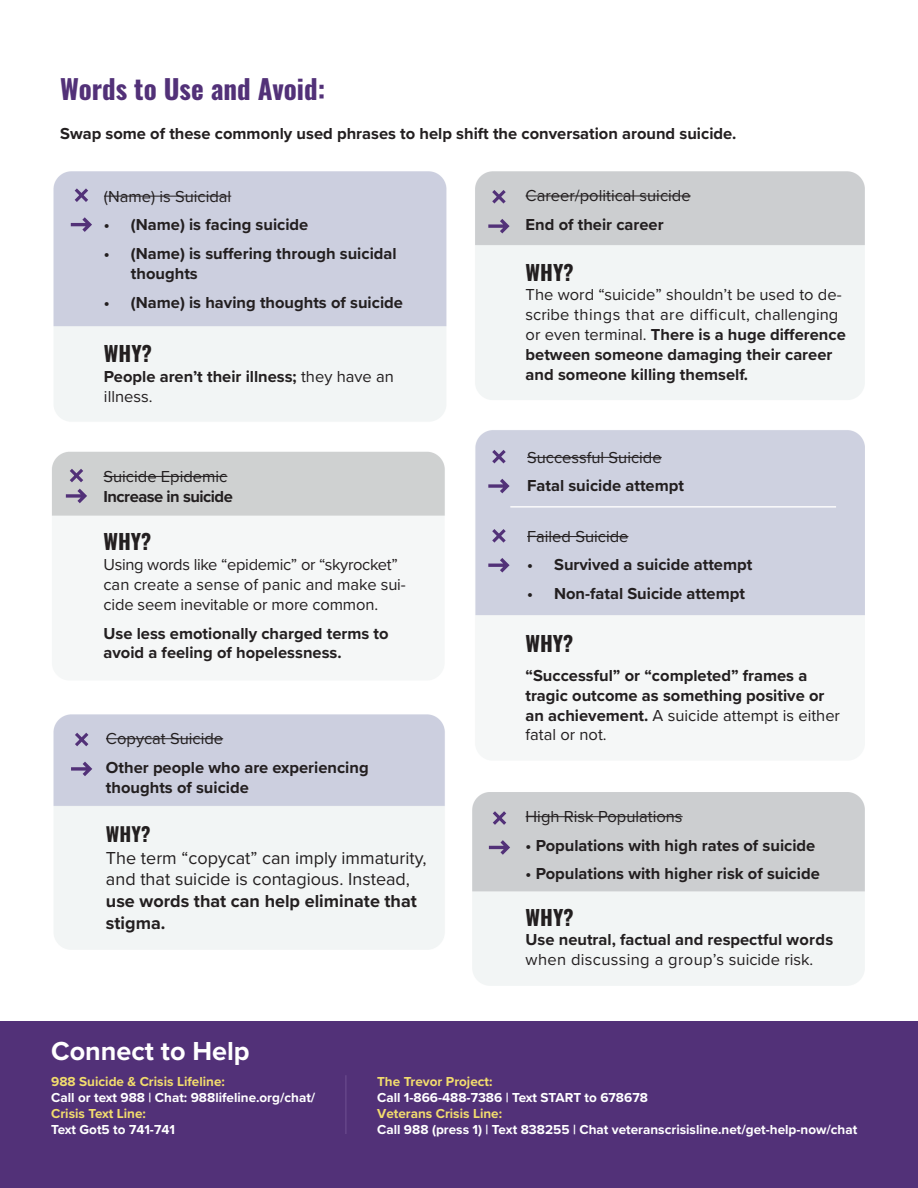
<style>
.page{position:relative;width:918px;height:1188px;background:#fff}
.page>*{position:absolute;margin:0;border:0;box-sizing:border-box;transform-origin:0 0}
.t1{font:700 27px "Oswald";color:#523178}
.t2{font:700 27px "Proxima Nova";color:#fff}
.t3{font:700 21px "Oswald";color:#231f20}
.t4{font:700 19.5px "Oswald";color:#231f20}
.t5{font:18px/21.6px "Proxima Nova";color:#231f20}
.t6{font:700 16.5px/19.8px "Proxima Nova";color:#231f20}
.t7{font:16.5px/19.8px "Proxima Nova";color:#231f20}
.t8{font:700 16.5px/19.8px "Proxima Nova";letter-spacing:-.03em;color:#231f20}
.t9{font:700 13.5px/16.2px "Proxima Nova";color:#fff}
.s1{font-weight:400}
.s2{font-weight:700}
.s3{color:#f3dd6d}
</style>
<div class="page">
<img style="left:0;top:171px;width:918px;height:851px">
<hr style="left:104px;top:196px;width:127px;height:1px;background:#231f20">
<svg style="left:75px;top:188px;width:13px;height:14px"></svg>
<svg style="left:71px;top:217px;width:21px;height:15px"></svg>
<hr style="left:526px;top:196px;width:165px;height:1px;background:#231f20">
<svg style="left:492px;top:190px;width:14px;height:14px"></svg>
<svg style="left:488px;top:219px;width:22px;height:14px"></svg>
<hr style="left:527px;top:457px;width:135px;height:1px;background:#231f20">
<svg style="left:492px;top:450px;width:14px;height:13px"></svg>
<svg style="left:488px;top:479px;width:22px;height:14px"></svg>
<hr style="left:527px;top:536px;width:101px;height:1px;background:#231f20">
<svg style="left:492px;top:529px;width:14px;height:14px"></svg>
<svg style="left:488px;top:558px;width:22px;height:15px"></svg>
<hr style="left:103px;top:476px;width:124px;height:1px;background:#231f20">
<svg style="left:70px;top:469px;width:13px;height:13px"></svg>
<svg style="left:66px;top:489px;width:21px;height:14px"></svg>
<hr style="left:106px;top:738px;width:117px;height:1px;background:#231f20">
<svg style="left:75px;top:733px;width:13px;height:13px"></svg>
<svg style="left:71px;top:762px;width:21px;height:14px"></svg>
<hr style="left:526px;top:816px;width:157px;height:1px;background:#231f20">
<svg style="left:493px;top:811px;width:13px;height:14px"></svg>
<svg style="left:489px;top:840px;width:21px;height:15px"></svg>
<div style="left:0;top:1022px;width:918px;height:166px;background:#523178"></div>
<hr style="left:346px;top:1075px;width:1px;height:59px;background:#6f5091">
<p class="t1" style="left:60px;top:75px;width:267px">Words to Use and Avoid:</p>
<p class="t6" style="left:60px;top:124px;width:678px">Swap some of these commonly used phrases to help shift the conversation around suicide.</p>
<p class="t7" style="left:104px;top:186px;width:129px">(Name) is Suicidal</p>
<p class="t6" style="left:104px;top:215px;width:206px">• (Name) is facing suicide</p>
<p class="t6" style="left:131px;top:243px;width:267px;text-indent:-27px">• (Name) is suffering through suicidal thoughts</p>
<p class="t6" style="left:104px;top:292px;width:301px">• (Name) is having thoughts of suicide</p>
<p class="t3" style="left:104px;top:343px;width:49px">WHY?</p>
<p class="t6" style="left:104px;top:366px;width:291px">People aren’t their illness; <span class="s1">they have an illness.</span></p>
<p class="t8" style="left:103px;top:466px;width:131px"><span class="s1">Suicide Epidemic<br></span>Increase in suicide</p>
<p class="t3" style="left:103px;top:531px;width:49px">WHY?</p>
<p class="t7" style="left:103px;top:554px;width:304px">Using words like “epidemic” or “skyrocket” can create a sense of panic and make sui&shy;cide seem inevitable or more common.</p>
<p class="t6" style="left:103px;top:623px;width:287px">Use less emotionally charged terms to avoid a feeling of hopelessness.</p>
<p class="t6" style="left:106px;top:724px;width:264px;line-height:28.8px"><span class="s1">Copycat Suicide<br></span>Other people who are experiencing</p>
<p class="t6" style="left:106px;top:777px;width:144px">thoughts of suicide</p>
<p class="t4" style="left:106px;top:824px;width:46px">WHY?</p>
<p class="t5" style="left:106px;top:846px;width:322px">The term “copycat” can imply immaturity, and that suicide is contagious. Instead, <span class="s2">use words that can help eliminate that stigma.</span></p>
<p class="t2" style="left:51px;top:1031px;width:200px">Connect to Help</p>
<p class="t7" style="left:526px;top:181px;width:167px;line-height:28.8px">Career/political suicide<br><span class="s2">End of their career</span></p>
<p class="t3" style="left:526px;top:261px;width:49px">WHY?</p>
<p class="t7" style="left:526px;top:284px;width:322px">The word “suicide” shouldn’t be used to de&shy;scribe things that are difficult, challenging or even terminal. <span class="s2">There is a huge difference between someone damaging their career and someone killing themself.</span></p>
<p class="t6" style="left:527px;top:443px;width:158px;line-height:28px"><span class="s1">Successful Suicide<br></span>Fatal suicide attempt</p>
<p class="t7" style="left:527px;top:526px;width:103px">Failed Suicide</p>
<p class="t6" style="left:527px;top:554px;width:227px">• Survived a suicide attempt</p>
<p class="t6" style="left:527px;top:583px;width:219px">• Non-fatal Suicide attempt</p>
<p class="t3" style="left:525px;top:633px;width:49px">WHY?</p>
<p class="t6" style="left:525px;top:665px;width:316px">“Successful” or “completed” frames a tragic outcome as something positive or an achievement. <span class="s1">A suicide attempt is either fatal or not.</span></p>
<p class="t7" style="left:526px;top:806px;width:159px">High Risk Populations</p>
<p class="t6" style="left:526px;top:835px;width:291px">• Populations with high rates of suicide</p>
<p class="t6" style="left:526px;top:863px;width:296px">• Populations with higher risk of suicide</p>
<p class="t3" style="left:526px;top:906px;width:49px">WHY?</p>
<p class="t6" style="left:526px;top:930px;width:309px">Use neutral, factual and respectful words <span class="s1">when discussing a group’s suicide risk.</span></p>
<p class="t9" style="left:51px;top:1073px;width:266px"><span class="s3">988 Suicide &amp; Crisis Lifeline:<br></span>Call or text 988 | Chat: 988lifeline.org/chat/</p>
<p class="t9" style="left:51px;top:1105px;width:125px"><span class="s3">Crisis Text Line:<br></span>Text Got5 to 741-741</p>
<p class="t9" style="left:377px;top:1073px;width:482px"><span class="s3">The Trevor Project:<br></span>Call 1-866-488-7386 | Text START to 678678<br><span class="s3">Veterans Crisis Line:<br></span>Call 988 (press 1) | Text 838255 | Chat veteranscrisisline.net/get-help-now/chat</p>
</div>
